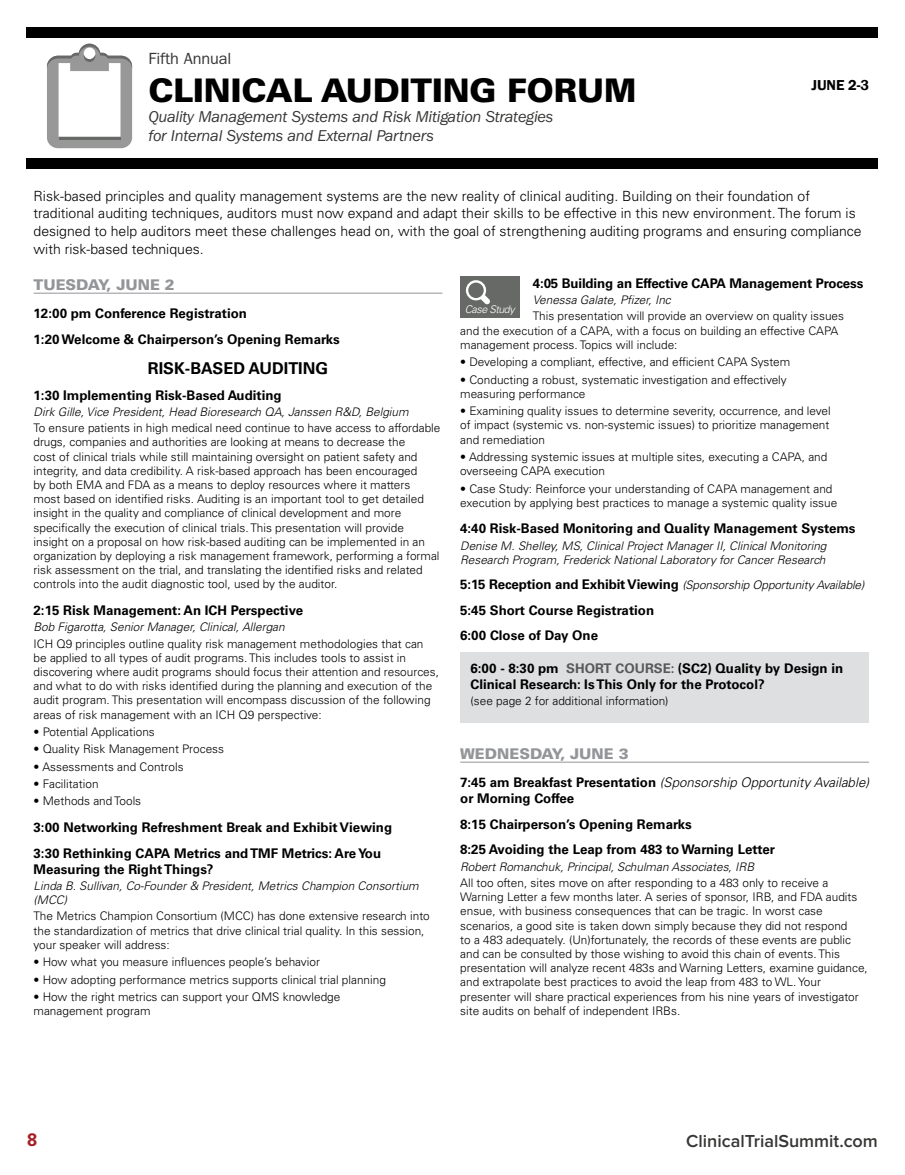
<style>
.page{position:relative;width:905px;height:1175px;background:#fff}
.page>*{position:absolute;margin:0;border:0;box-sizing:border-box;transform-origin:0 0}
.t1{font:900 32.55px "Univers LT Std";letter-spacing:-.005em;color:#000}
.t2{font:600 18px "Proxima Nova";color:#363635}
.t3{font:700 18px "Univers LT Std";color:#a71e26}
.t4{font:italic 16.2px/19.4px "ITC Franklin Gothic Std";letter-spacing:-.015em;color:#363635}
.t5{font:700 16.2px "Univers LT Std";color:#000}
.t6{font:16.2px "ITC Franklin Gothic Std";letter-spacing:-.005em;color:#363635}
.t7{font:900 14.85px "Univers LT Std";color:#939598}
.t8{font:600 14.85px "Franklin Gothic";color:#000}
.t9{font:300 14.1px/17.7px "Univers LT Std";color:#000}
.t10{font:700 13.35px/25.5px "Univers LT Std";color:#000}
.t11{font:300 11.85px/14.2px "Univers LT Std";color:#000}
.t12{font:italic 300 11.85px/14.2px "Univers LT Std";color:#000}
.t13{font:italic 300 10.65px "Univers LT Std";letter-spacing:-.04em;color:#fff}
.s1{font-weight:700;font-style:normal;font-size:13.35px}
.s2{color:#58595b}
.s3{font-weight:300;font-style:italic}
</style>
<div class="page">
<hr style="left:34px;top:293px;width:408px;height:1px;background:#939598">
<hr style="left:460px;top:761px;width:409px;height:1px;background:#939598">
<div style="left:460px;top:276px;width:59px;height:42px;background:#666966"></div>
<svg style="left:466px;top:280px;width:24px;height:24px"></svg>
<div style="left:460px;top:652px;width:409px;height:70px;background:#dedfe0"></div>
<div style="left:26px;top:27px;width:852px;height:11px;background:#000"></div>
<div style="left:26px;top:158px;width:852px;height:11px;background:#000"></div>
<svg style="left:47px;top:44px;width:85px;height:104px"></svg>
<h3 class="t6" style="left:148px;top:49px;width:85px">Fifth Annual</h3>
<h1 class="t1" style="left:148px;top:70px;width:489px">CLINICAL AUDITING FORUM</h1>
<h3 class="t4" style="left:148px;top:107px;width:406px">Quality Management Systems and Risk Mitigation Strategies for Internal Systems and External Partners</h3>
<p class="t8" style="left:811px;top:76px;width:59px">JUNE 2-3</p>
<p class="t9" style="left:34px;top:187px;width:829px">Risk-based principles and quality management systems are the new reality of clinical auditing. Building on their foundation of traditional auditing techniques, auditors must now expand and adapt their skills to be effective in this new environment. The forum is designed to help auditors meet these challenges head on, with the goal of strengthening auditing programs and ensuring compliance with risk-based techniques.</p>
<p class="t7" style="left:34px;top:275px;width:143px">TUESDAY, JUNE 2</p>
<p class="t10" style="left:34px;top:301px;width:308px">12:00 pm Conference Registration<br>1:20 Welcome &amp; Chairperson’s Opening Remarks</p>
<h3 class="t5" style="left:148px;top:359px;width:182px">RISK-BASED AUDITING</h3>
<p class="t10" style="left:34px;top:382px;width:250px">1:30 Implementing Risk-Based Auditing</p>
<p class="t12" style="left:34px;top:405px;width:376px">Dirk Gille, Vice President, Head Bioresearch QA, Janssen R&amp;D, Belgium</p>
<p class="t11" style="left:34px;top:421px;width:408px">To ensure patients in high medical need continue to have access to affordable drugs, companies and authorities are looking at means to decrease the<br>cost of clinical trials while still maintaining oversight on patient safety and integrity, and data credibility. A risk-based approach has been encouraged<br>by both EMA and FDA as a means to deploy resources where it matters<br>most based on identified risks. Auditing is an important tool to get detailed insight in the quality and compliance of clinical development and more specifically the execution of clinical trials. This presentation will provide insight on a proposal on how risk-based auditing can be implemented in an organization by deploying a risk management framework, performing a formal risk assessment on the trial, and translating the identified risks and related controls into the audit diagnostic tool, used by the auditor.</p>
<p class="t10" style="left:34px;top:597px;width:271px">2:15 Risk Management: An ICH Perspective</p>
<p class="t12" style="left:34px;top:620px;width:253px">Bob Figarotta, Senior Manager, Clinical, Allergan</p>
<p class="t11" style="left:34px;top:636px;width:407px">ICH Q9 principles outline quality risk management methodologies that can be applied to all types of audit programs. This includes tools to assist in discovering where audit programs should focus their attention and resources, and what to do with risks identified during the planning and execution of the audit program. This presentation will encompass discussion of the following areas of risk management with an ICH Q9 perspective:</p>
<p class="t11" style="left:34px;top:724px;width:123px">• Potential Applications</p>
<p class="t11" style="left:34px;top:742px;width:192px">• Quality Risk Management Process</p>
<p class="t11" style="left:34px;top:759px;width:151px">• Assessments and Controls</p>
<p class="t11" style="left:34px;top:776px;width:67px">• Facilitation</p>
<p class="t11" style="left:34px;top:794px;width:109px">• Methods and Tools</p>
<p class="t10" style="left:34px;top:814px;width:360px">3:00 Networking Refreshment Break and Exhibit Viewing<br>3:30 Rethinking CAPA Metrics and TMF Metrics: Are You</p>
<p class="t10" style="left:34px;top:856px;width:181px">Measuring the Right Things?</p>
<p class="t12" style="left:34px;top:878px;width:387px">Linda B. Sullivan, Co-Founder &amp; President, Metrics Champion Consortium (MCC)</p>
<p class="t11" style="left:34px;top:909px;width:398px">The Metrics Champion Consortium (MCC) has done extensive research into the standardization of metrics that drive clinical trial quality. In this session, your speaker will address:</p>
<p class="t11" style="left:34px;top:954px;width:288px">• How what you measure influences people’s behavior</p>
<p class="t11" style="left:34px;top:972px;width:354px">• How adopting performance metrics supports clinical trial planning</p>
<p class="t11" style="left:34px;top:989px;width:308px">• How the right metrics can support your QMS knowledge management program</p>
<p class="t10" style="left:533px;top:270px;width:332px">4:05 Building an Effective CAPA Management Process</p>
<p class="t12" style="left:533px;top:293px;width:139px">Venessa Galate, Pfizer, Inc</p>
<p class="t11" style="left:460px;top:309px;width:385px;text-indent:73px">This presentation will provide an overview on quality issues and the execution of a CAPA, with a focus on building an effective CAPA management process. Topics will include:</p>
<p class="t11" style="left:460px;top:355px;width:332px">• Developing a compliant, effective, and efficient CAPA System</p>
<p class="t11" style="left:460px;top:372px;width:328px">• Conducting a robust, systematic investigation and effectively measuring performance</p>
<p class="t11" style="left:460px;top:404px;width:372px;text-align:justify">• Examining quality issues to determine severity, occurrence, and level of impact (systemic vs. non-systemic issues) to prioritize management and remediation</p>
<p class="t11" style="left:460px;top:449px;width:369px">• Addressing systemic issues at multiple sites, executing a CAPA, and overseeing CAPA execution</p>
<p class="t11" style="left:460px;top:481px;width:378px">• Case Study: Reinforce your understanding of CAPA management and execution by applying best practices to manage a systemic quality issue</p>
<p class="t10" style="left:460px;top:516px;width:397px">4:40 Risk-Based Monitoring and Quality Management Systems</p>
<p class="t12" style="left:460px;top:538px;width:368px">Denise M. Shelley, MS, Clinical Project Manager II, Clinical Monitoring<br>Research Program, Frederick National Laboratory for Cancer Research</p>
<p class="t12" style="left:460px;top:578px;width:405px"><span class="s1">5:15 Reception and Exhibit Viewing</span> (Sponsorship Opportunity Available)</p>
<p class="t10" style="left:460px;top:597px;width:195px">5:45 Short Course Registration<br>6:00 Close of Day One</p>
<p class="t10" style="left:470px;top:660px;width:374px;line-height:15.9px">6:00 - 8:30 pm <span class="s2">SHORT COURSE:</span> (SC2) Quality by Design in<br>Clinical Research: Is This Only for the Protocol?</p>
<p class="t11" style="left:470px;top:693px;width:199px">(see page 2 for additional information)</p>
<p class="t13" style="left:465px;top:303px;width:51px">Case Study</p>
<p class="t7" style="left:460px;top:744px;width:170px">WEDNESDAY, JUNE 3</p>
<p class="t10" style="left:460px;top:774px;width:410px;line-height:15.9px">7:45 am Breakfast Presentation <span class="s3">(Sponsorship Opportunity Available) </span>or Morning Coffee</p>
<p class="t10" style="left:460px;top:811px;width:316px">8:15 Chairperson’s Opening Remarks<br>8:25 Avoiding the Leap from 483 to Warning Letter</p>
<p class="t12" style="left:460px;top:859px;width:295px">Robert Romanchuk, Principal, Schulman Associates, IRB</p>
<p class="t11" style="left:460px;top:875px;width:409px">All too often, sites move on after responding to a 483 only to receive a Warning Letter a few months later. A series of sponsor, IRB, and FDA audits ensue, with business consequences that can be tragic. In worst case scenarios, a good site is taken down simply because they did not respond<br>to a 483 adequately. (Un)fortunately, the records of these events are public and can be consulted by those wishing to avoid this chain of events. This presentation will analyze recent 483s and Warning Letters, examine guidance, and extrapolate best practices to avoid the leap from 483 to WL. Your presenter will share practical experiences from his nine years of investigator site audits on behalf of independent IRBs.</p>
<h2 class="t3" style="left:27px;top:1129px;width:12px">8</h2>
<h2 class="t2" style="left:686px;top:1130px;width:193px">ClinicalTrialSummit.com</h2>
</div>
